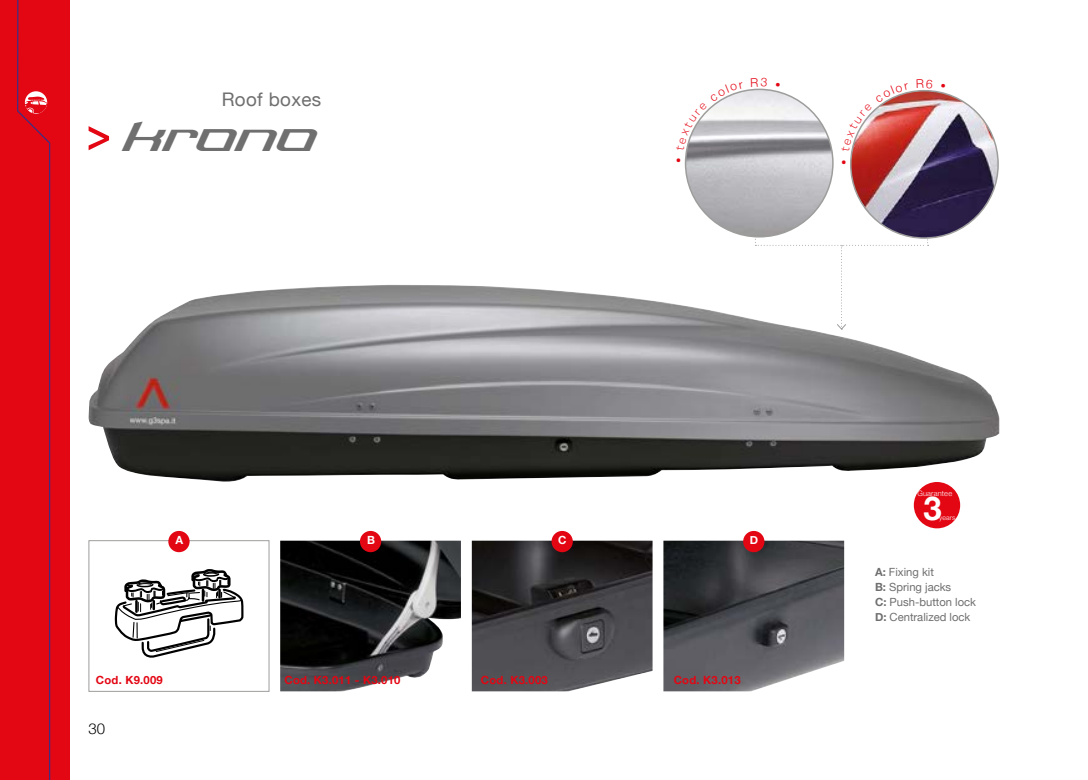
<style>
.page{position:relative;width:1088px;height:780px;background:#fff}
.page>*{position:absolute;margin:0;border:0;box-sizing:border-box;transform-origin:0 0}
.t1{font:40px "Photonica";letter-spacing:.02em;color:#706f6f}
.t2{font:700 32.75px "Helvetica Neue";color:#fff}
.t3{font:18.75px "Helvetica Neue";letter-spacing:.02em;color:#706f6f}
.t4{font:300 15px "Helvetica Neue";color:#000}
.t5{font:11.25px/15px "Helvetica Neue";color:#706f6f}
.t6{font:700 11.25px "Helvetica Neue";letter-spacing:.02em;color:#e30613}
.t7{font:700 11.25px "Helvetica Neue";color:#fff}
.t8{font:300 7.5px "Helvetica Neue";letter-spacing:.02em;color:#fff}
.t9{font:300 6.88px "Helvetica Neue";letter-spacing:.02em;color:#fff}
.s1{font-weight:700}
</style>
<div class="page">
<img style="left:88px;top:285px;width:911px;height:198px">
<img style="left:851px;top:91px;width:147px;height:147px;border-radius:74px">
<img style="left:685px;top:89px;width:148px;height:148px;border-radius:74px">
<svg style="left:755px;top:236px;width:173px;height:94px"></svg>
<svg style="left:89px;top:126px;width:20px;height:24px"></svg>
<img style="left:472px;top:540px;width:180px;height:151px">
<img style="left:663px;top:540px;width:181px;height:151px">
<div style="left:89px;top:540px;width:180px;height:151px;border:1px solid #9d9d9c"></div>
<svg style="left:114px;top:569px;width:130px;height:89px"></svg>
<img style="left:280px;top:540px;width:181px;height:151px">
<div style="left:551px;top:531px;width:22px;height:21px;background:#e30613;border-radius:50%"></div>
<div style="left:360px;top:531px;width:21px;height:21px;background:#e30613;border-radius:50%"></div>
<div style="left:743px;top:531px;width:21px;height:21px;background:#e30613;border-radius:50%"></div>
<div style="left:168px;top:531px;width:22px;height:21px;background:#e30613;border-radius:50%"></div>
<div style="left:914px;top:482px;width:46px;height:46px;background:#e30613;border-radius:50%"></div>
<div style="left:0;top:0;width:69px;height:779px;background:#e30613"></div>
<svg style="left:16px;top:0;width:35px;height:780px"></svg>
<svg style="left:851px;top:91px;width:58px;height:61px"></svg>
<svg style="left:685px;top:90px;width:58px;height:61px"></svg>
<h3 class="t3" style="left:222px;top:86px;width:101px">Roof boxes</h3>
<h1 class="t1" style="left:122px;top:119px;width:193px">krono</h1>
<p class="t7" style="left:176px;top:531px;width:9px">A</p>
<p class="t7" style="left:367px;top:531px;width:9px">B</p>
<p class="t7" style="left:558px;top:531px;width:10px">C</p>
<p class="t7" style="left:750px;top:531px;width:10px">D</p>
<p class="t6" style="left:96px;top:671px;width:68px">Cod. K9.009</p>
<p class="t6" style="left:284px;top:671px;width:117px">Cod. K3.011 - K3.010</p>
<p class="t6" style="left:481px;top:671px;width:68px">Cod. K3.003</p>
<p class="t6" style="left:674px;top:671px;width:68px">Cod. K3.013</p>
<h3 class="t4" style="left:89px;top:716px;width:18px">30</h3>
<p class="t8" style="left:917px;top:487px;width:36px">Guarantee</p>
<p class="t9" style="left:939px;top:512px;width:18px">years</p>
<h2 class="t2" style="left:923px;top:482px;width:20px">3</h2>
<p class="t5" style="left:875px;top:565px;width:103px"><span class="s1">A:</span> Fixing kit<br><span class="s1">B:</span> Spring jacks<br><span class="s1">C:</span> Push-button lock<br><span class="s1">D:</span> Centralized lock</p>
</div>
